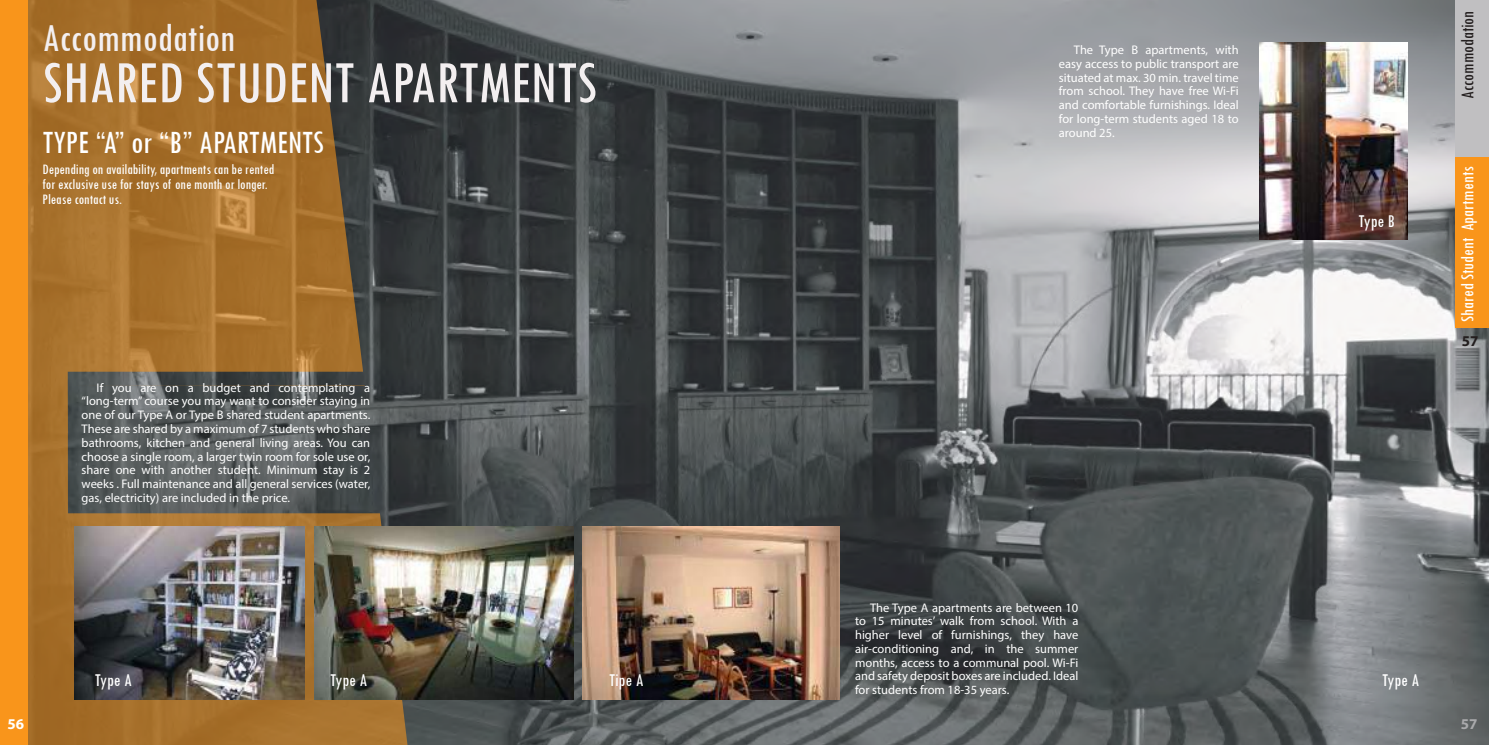
<style>
.page{position:relative;width:1489px;height:745px;background:#fff}
.page>*{position:absolute;margin:0;border:0;box-sizing:border-box;transform-origin:0 0}
.t1{font:condensed 62.5px "Tw Cen";color:#f3eff0}
.t2{font:condensed 41.25px "Tw Cen";color:#f3eff0}
.t3{font:condensed 33.75px "Tw Cen";color:#fff}
.t4{font:condensed 18.75px "Tw Cen";color:#fff}
.t5{font:condensed 18.75px "Tw Cen";color:#241f1f}
.t6{font:condensed 15px/15px "Tw Cen";color:#fff}
.t7{font:700 15px "Myriad Pro";color:#241f1f}
.t8{font:700 15px "Myriad Pro";color:#fff}
.t9{font:700 15px "Myriad Pro";color:#aaaaac}
.t10{font:12.5px/13.8px "Myriad Pro";color:#fff;text-align:justify}
</style>
<div class="page">
<img style="left:409px;top:0;width:1079px;height:744px">
<svg style="left:28px;top:0;width:381px;height:744px;background:#876436"></svg>
<div style="left:0;top:0;width:28px;height:744px;background:#f9951b"></div>
<div style="left:1455px;top:156px;width:33px;height:172px;background:#f9951b"></div>
<img style="left:74px;top:526px;width:230px;height:172px">
<img style="left:314px;top:526px;width:259px;height:172px">
<img style="left:582px;top:526px;width:257px;height:172px">
<img style="left:1258px;top:42px;width:148px;height:197px">
<div style="left:1455px;top:0;width:33px;height:156px;background:#c0bfc1"></div>
<h3 class="t5" style="left:1455px;top:98px;width:89px;rotate:-90deg">Accommodation</h3>
<h2 class="t2" style="left:43px;top:13px;width:194px">Accommodation</h2>
<h1 class="t1" style="left:43px;top:45px;width:556px">SHARED STUDENT APARTMENTS</h1>
<h3 class="t3" style="left:43px;top:122px;width:283px">TYPE “A” or “B” APARTMENTS</h3>
<p class="t6" style="left:43px;top:161px;width:233px">Depending on availability, apartments can be rented for exclusive use for stays of one month or longer.<br>Please contact us.</p>
<h3 class="t4" style="left:1455px;top:321px;width:157px;rotate:-90deg">Shared Student Apartments</h3>
<p class="t10" style="left:1058px;top:43px;width:181px;text-indent:15px">The Type B apartments, with easy access to public transport are situated at max. 30 min. travel time from school. They have free Wi-Fi and comfortable furnishings. Ideal for long-term students aged 18 to around 25.</p>
<h3 class="t4" style="left:1358px;top:210px;width:38px">Type B</h3>
<p class="t10" style="left:82px;top:380px;width:290px;text-indent:15px">If you are on a budget and contemplating a “long-term” course you may want to consider staying in one of our Type A or Type B shared student apartments.<br>These are shared by a maximum of 7 students who share bathrooms, kitchen and general living areas. You can choose a single room, a larger twin room for sole use or, share one with another student. Minimum stay is 2 weeks . Full maintenance and all general services (water, gas, electricity) are included in the price.</p>
<p class="t10" style="left:855px;top:600px;width:225px;text-indent:15px">The Type A apartments are between 10 to 15 minutes’ walk from school. With a higher level of furnishings, they have air-conditioning and, in the summer months, access to a communal pool. Wi-Fi and safety deposit boxes are included. Ideal for students from 18-35 years.</p>
<h3 class="t4" style="left:95px;top:668px;width:39px">Type A</h3>
<h3 class="t4" style="left:330px;top:668px;width:39px">Type A</h3>
<h3 class="t4" style="left:609px;top:668px;width:36px">Tipe A</h3>
<h3 class="t4" style="left:1381px;top:668px;width:39px">Type A</h3>
<p class="t7" style="left:1461px;top:331px;width:18px">57</p>
<p class="t8" style="left:8px;top:713px;width:18px">56</p>
<p class="t9" style="left:1460px;top:713px;width:18px">57</p>
</div>
